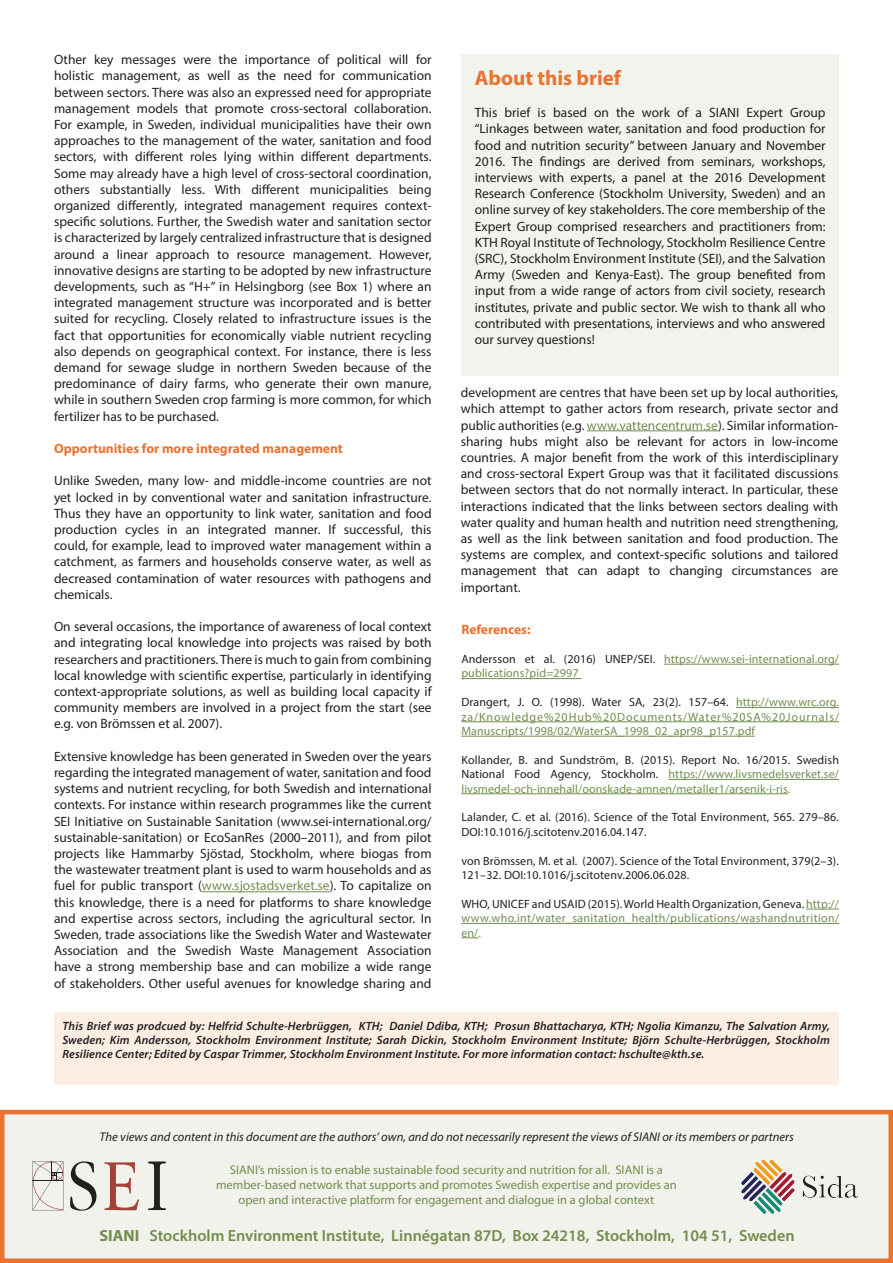
<style>
.page{position:relative;width:893px;height:1263px;background:#fff}
.page>*{position:absolute;margin:0;border:0;box-sizing:border-box;transform-origin:0 0}
.SIANI_Main_Findings{font:700 21px "Myriad Pro";color:#eb7231}
.t1{font:600 16.2px "Myriad Pro";color:#728d4d}
.SIANI_BODY{font:13.5px/16.2px "Myriad Pro";color:#231f20;text-align:justify}
.t2{font:700 13.5px "Myriad Pro";color:#eb7231}
.t3{font:12.6px/15.1px "Myriad Pro";color:#728d4d;text-align:center}
.t4{font:italic 12.6px "Myriad Pro";color:#231f20}
.t5{font:12px/14.4px "Myriad Pro";letter-spacing:.01em;color:#738d4e;text-align:justify}
.SIANI_Partners_Ackno{font:italic 600 12px/14.4px "Myriad Pro";letter-spacing:.01em;color:#231f20;text-align:justify}
.t6{font:12px/14.4px "Myriad Pro";letter-spacing:.01em;color:#231f20}
.s1{color:#738d4e}
.s2{color:#231f20}
.s3{font-weight:700}
</style>
<div class="page">
<div style="left:0;top:1110px;width:893px;height:153px;background:#f2f2ec"></div>
<div style="left:0;top:1110px;width:893px;height:153px;border:4px solid #eb7231"></div>
<svg style="left:32px;top:1161px;width:31px;height:49px"></svg>
<svg style="left:148px;top:1161px;width:18px;height:49px"></svg>
<svg style="left:70px;top:1161px;width:26px;height:50px"></svg>
<svg style="left:105px;top:1162px;width:34px;height:48px"></svg>
<img style="left:741px;top:1159px;width:117px;height:55px">
<hr style="left:664px;top:664px;width:175px;height:1px;background:#738d4e">
<hr style="left:461px;top:678px;width:120px;height:1px;background:#738d4e">
<hr style="left:736px;top:707px;width:103px;height:1px;background:#738d4e">
<hr style="left:461px;top:721px;width:378px;height:1px;background:#738d4e">
<hr style="left:461px;top:736px;width:294px;height:1px;background:#738d4e">
<hr style="left:668px;top:779px;width:171px;height:1px;background:#738d4e">
<hr style="left:461px;top:793px;width:327px;height:1px;background:#738d4e">
<hr style="left:806px;top:909px;width:33px;height:1px;background:#738d4e">
<hr style="left:461px;top:923px;width:378px;height:1px;background:#738d4e">
<svg style="left:461px;top:937px;width:17px;height:1px"></svg>
<div style="left:461px;top:54px;width:377px;height:321px;background:#f1f3ed"></div>
<hr style="left:202px;top:891px;width:128px;height:1px;background:#738d4e">
<hr style="left:587px;top:430px;width:131px;height:1px;background:#738d4e">
<div style="left:54px;top:1012px;width:784px;height:72px;background:#fceee3"></div>
<p class="SIANI_BODY" style="left:54px;top:51px;width:379px">Other key messages were the importance of political will for holistic management, as well as the need for communication between sectors. There was also an expressed need for appropriate management models that promote cross-sectoral collaboration.<br>For example, in Sweden, individual municipalities have their own approaches to the management of the water, sanitation and food sectors, with different roles lying within different departments.<br>Some may already have a high level of cross-sectoral coordination, others substantially less. With different municipalities being organized differently, integrated management requires context&shy;specific solutions. Further, the Swedish water and sanitation sector is characterized by largely centralized infrastructure that is designed around a linear approach to resource management. However, innovative designs are starting to be adopted by new infrastructure developments, such as “H+” in Helsingborg (see Box 1) where an integrated management structure was incorporated and is better suited for recycling. Closely related to infrastructure issues is the fact that opportunities for economically viable nutrient recycling also depends on geographical context. For instance, there is less demand for sewage sludge in northern Sweden because of the predominance of dairy farms, who generate their own manure, while in southern Sweden crop farming is more common, for which fertilizer has to be purchased.</p>
<p class="t2" style="left:54px;top:440px;width:290px">Opportunities for more integrated management</p>
<p class="SIANI_BODY" style="left:54px;top:472px;width:379px">Unlike Sweden, many low- and middle-income countries are not yet locked in by conventional water and sanitation infrastructure.<br>Thus they have an opportunity to link water, sanitation and food production cycles in an integrated manner. If successful, this could, for example, lead to improved water management within a catchment, as farmers and households conserve water, as well as decreased contamination of water resources with pathogens and chemicals.</p>
<p class="SIANI_BODY" style="left:54px;top:618px;width:379px">On several occasions, the importance of awareness of local context and integrating local knowledge into projects was raised by both researchers and practitioners. There is much to gain from combining local knowledge with scientific expertise, particularly in identifying context-appropriate solutions, as well as building local capacity if community members are involved in a project from the start (see e.g. von Brömssen et al. 2007).</p>
<p class="SIANI_BODY" style="left:54px;top:748px;width:379px">Extensive knowledge has been generated in Sweden over the years regarding the integrated management of water, sanitation and food systems and nutrient recycling, for both Swedish and international contexts. For instance within research programmes like the current SEI Initiative on Sustainable Sanitation (www.sei-international.org/ sustainable-sanitation) or EcoSanRes (2000–2011), and from pilot projects like Hammarby Sjöstad, Stockholm, where biogas from the wastewater treatment plant is used to warm households and as fuel for public transport (<span class="s1">www.sjostadsverket.se</span>). To capitalize on this knowledge, there is a need for platforms to share knowledge and expertise across sectors, including the agricultural sector. In Sweden, trade associations like the Swedish Water and Wastewater Association and the Swedish Waste Management Association have a strong membership base and can mobilize a wide range of stakeholders. Other useful avenues for knowledge sharing and</p>
<p class="SIANI_Main_Findings" style="left:475px;top:64px;width:148px">About this brief</p>
<p class="SIANI_BODY" style="left:475px;top:104px;width:352px">This brief is based on the work of a SIANI Expert Group “Linkages between water, sanitation and food production for food and nutrition security” between January and November 2016. The findings are derived from seminars, workshops, interviews with experts, a panel at the 2016 Development Research Conference (Stockholm University, Sweden) and an online survey of key stakeholders. The core membership of the Expert Group comprised researchers and practitioners from:<br>KTH Royal Institute of Technology, Stockholm Resilience Centre (SRC), Stockholm Environment Institute (SEI), and the Salvation Army (Sweden and Kenya-East). The group benefited from input from a wide range of actors from civil society, research institutes, private and public sector. We wish to thank all who contributed with presentations, interviews and who answered our survey questions!</p>
<p class="SIANI_BODY" style="left:461px;top:384px;width:379px">development are centres that have been set up by local authorities, which attempt to gather actors from research, private sector and public authorities (e.g. <span class="s1">www.vattencentrum.se</span>). Similar information&shy;sharing hubs might also be relevant for actors in low-income countries. A major benefit from the work of this interdisciplinary and cross-sectoral Expert Group was that it facilitated discussions between sectors that do not normally interact. In particular, these interactions indicated that the links between sectors dealing with water quality and human health and nutrition need strengthening, as well as the link between sanitation and food production. The systems are complex, and context-specific solutions and tailored management that can adapt to changing circumstances are important.</p>
<p class="t2" style="left:461px;top:621px;width:71px">References:</p>
<p class="t5" style="left:461px;top:651px;width:379px"><span class="s2">Andersson et al. (2016) UNEP/SEI.</span> https://www.sei-international.org/ publications?pid=2997</p>
<p class="t5" style="left:461px;top:695px;width:379px"><span class="s2">Drangert, J. O. (1998). Water SA, 23(2). 157–64.</span> http://www.wrc.org. za/Knowledge%20Hub%20Documents/Water%20SA%20Journals/ Manuscripts/1998/02/WaterSA_1998_02_apr98_p157.pdf</p>
<p class="t5" style="left:461px;top:752px;width:379px"><span class="s2">Kollander, B. and Sundström, B. (2015). Report No. 16/2015. Swedish National Food Agency, Stockholm.</span> https://www.livsmedelsverket.se/ livsmedel-och-innehall/oonskade-amnen/metaller1/arsenik-i-ris.</p>
<p class="t6" style="left:461px;top:810px;width:379px">Lalander, C. et al. (2016). Science of the Total Environment, 565. 279–86.<br>DOI:10.1016/j.scitotenv.2016.04.147.</p>
<p class="t6" style="left:461px;top:853px;width:379px">von Brömssen, M. et al. (2007). Science of the Total Environment, 379(2–3).<br>121–32. DOI:10.1016/j.scitotenv.2006.06.028.</p>
<p class="t5" style="left:461px;top:896px;width:379px"><span class="s2">WHO, UNICEF and USAID (2015). World Health Organization, Geneva.</span> http:// www.who.int/water_sanitation_health/publications/washandnutrition/ en/.</p>
<p class="SIANI_Partners_Ackno" style="left:63px;top:1018px;width:769px">This Brief was prodcued by: Helfrid Schulte-Herbrüggen, KTH; Daniel Ddiba, KTH; Prosun Bhattacharya, KTH; Ngolia Kimanzu, The Salvation Army, Sweden; Kim Andersson, Stockholm Environment Institute; Sarah Dickin, Stockholm Environment Institute; Björn Schulte-Herbrüggen, Stockholm Resilience Center; Edited by Caspar Trimmer, Stockholm Environment Institute. For more information contact: hschulte@kth.se.</p>
<p class="t4" style="left:100px;top:1129px;width:696px">The views and content in this document are the authors’ own, and do not necessarily represent the views of SIANI or its members or partners</p>
<p class="t3" style="left:216px;top:1162px;width:462px">SIANI’s mission is to enable sustainable food security and nutrition for all. SIANI is a member-based network that supports and promotes Swedish expertise and provides an open and interactive platform for engagement and dialogue in a global context</p>
<p class="t1" style="left:100px;top:1225px;width:697px"><span class="s3">SIANI</span> Stockholm Environment Institute, Linnégatan 87D, Box 24218, Stockholm, 104 51, Sweden</p>
</div>
